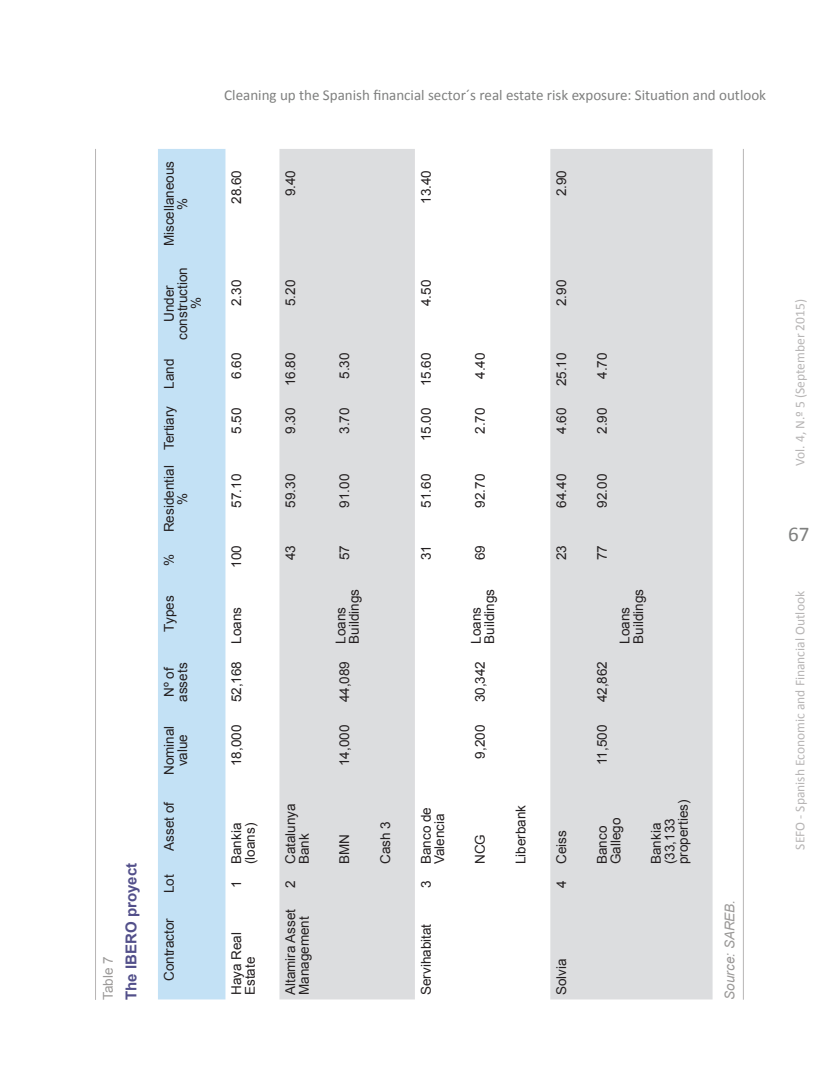
<style>
.page{position:relative;width:830px;height:1085px;background:#fff}
.page>*{position:absolute;margin:0;border:0;box-sizing:border-box;transform-origin:0 0}
.t1{font:21px "Calibri";color:#7f807f}
.t2{font:15px "Calibri";color:#7f807f}
._10-Exhibit-Table__T{font:700 15px "Arial";color:#524f8a}
._13-Table__texto{font:13.5px/13.5px "Arial";color:#231f20}
.t3{font:13.5px "Calibri";color:#b7b5b5}
._12-Exhibit-Table__s{font:italic 13.5px "Arial";letter-spacing:-.005em;color:#9b9998}
._09-Exhibit-Table__p{font:13.5px "Arial";color:#9b9998}
</style>
<div class="page">
<div style="left:158px;top:149px;width:67px;height:850px;background:#c3e1f5"></div>
<svg style="left:279px;top:149px;width:433px;height:850px;fill:#dcdddf"></svg>
<hr style="left:95px;top:149px;width:1px;height:850px;background:#b7b5b5">
<hr style="left:742px;top:149px;width:1px;height:850px;background:#b7b5b5">
<p class="_09-Exhibit-Table__p" style="left:99px;top:999px;width:45px;rotate:-90deg">Table 7</p>
<p class="_10-Exhibit-Table__T" style="left:121px;top:999px;width:138px;rotate:-90deg">The IBERO proyect</p>
<p class="_13-Table__texto" style="left:162px;top:246px;width:87px;text-align:center;rotate:-90deg">Miscellaneous %</p>
<p class="_13-Table__texto" style="left:162px;top:340px;width:74px;text-align:center;rotate:-90deg">Under construction %</p>
<p class="_13-Table__texto" style="left:162px;top:389px;width:32px;rotate:-90deg">Land</p>
<p class="_13-Table__texto" style="left:162px;top:450px;width:46px;rotate:-90deg">Tertiary</p>
<p class="_13-Table__texto" style="left:162px;top:532px;width:68px;text-align:center;rotate:-90deg">Residential %</p>
<p class="_13-Table__texto" style="left:162px;top:566px;width:14px;rotate:-90deg">%</p>
<p class="_13-Table__texto" style="left:162px;top:631px;width:38px;rotate:-90deg">Types</p>
<p class="_13-Table__texto" style="left:162px;top:701px;width:41px;text-align:center;rotate:-90deg">Nº of assets</p>
<p class="_13-Table__texto" style="left:162px;top:775px;width:51px;text-align:center;rotate:-90deg">Nominal value</p>
<p class="_13-Table__texto" style="left:162px;top:850px;width:51px;rotate:-90deg">Asset of</p>
<p class="_13-Table__texto" style="left:162px;top:893px;width:20px;rotate:-90deg">Lot</p>
<p class="_13-Table__texto" style="left:162px;top:980px;width:65px;rotate:-90deg">Contractor</p>
<p class="t2" style="left:224px;top:85px;width:543px">Cleaning up the Spanish financial sector´s real estate risk exposure: Situation and outlook</p>
<p class="_13-Table__texto" style="left:230px;top:204px;width:35px;rotate:-90deg">28.60</p>
<p class="_13-Table__texto" style="left:284px;top:196px;width:28px;rotate:-90deg">9.40</p>
<p class="_13-Table__texto" style="left:419px;top:204px;width:35px;rotate:-90deg">13.40</p>
<p class="_13-Table__texto" style="left:554px;top:196px;width:28px;rotate:-90deg">2.90</p>
<p class="_13-Table__texto" style="left:230px;top:306px;width:28px;rotate:-90deg">2.30</p>
<p class="_13-Table__texto" style="left:284px;top:306px;width:28px;rotate:-90deg">5.20</p>
<p class="_13-Table__texto" style="left:419px;top:306px;width:28px;rotate:-90deg">4.50</p>
<p class="_13-Table__texto" style="left:554px;top:306px;width:28px;rotate:-90deg">2.90</p>
<p class="_13-Table__texto" style="left:230px;top:379px;width:28px;rotate:-90deg">6.60</p>
<p class="_13-Table__texto" style="left:284px;top:386px;width:35px;rotate:-90deg">16.80</p>
<p class="_13-Table__texto" style="left:338px;top:379px;width:28px;rotate:-90deg">5.30</p>
<p class="_13-Table__texto" style="left:419px;top:386px;width:35px;rotate:-90deg">15.60</p>
<p class="_13-Table__texto" style="left:473px;top:379px;width:28px;rotate:-90deg">4.40</p>
<p class="_13-Table__texto" style="left:554px;top:386px;width:35px;rotate:-90deg">25.10</p>
<p class="_13-Table__texto" style="left:595px;top:379px;width:28px;rotate:-90deg">4.70</p>
<p class="_13-Table__texto" style="left:230px;top:434px;width:28px;rotate:-90deg">5.50</p>
<p class="_13-Table__texto" style="left:284px;top:434px;width:28px;rotate:-90deg">9.30</p>
<p class="_13-Table__texto" style="left:338px;top:434px;width:28px;rotate:-90deg">3.70</p>
<p class="_13-Table__texto" style="left:419px;top:441px;width:35px;rotate:-90deg">15.00</p>
<p class="_13-Table__texto" style="left:473px;top:434px;width:28px;rotate:-90deg">2.70</p>
<p class="_13-Table__texto" style="left:554px;top:434px;width:28px;rotate:-90deg">4.60</p>
<p class="_13-Table__texto" style="left:595px;top:434px;width:28px;rotate:-90deg">2.90</p>
<p class="t3" style="left:791px;top:466px;width:168px;rotate:-90deg">Vol. 4, N.º 5 (September 2015)</p>
<p class="_13-Table__texto" style="left:230px;top:507px;width:35px;rotate:-90deg">57.10</p>
<p class="_13-Table__texto" style="left:284px;top:507px;width:35px;rotate:-90deg">59.30</p>
<p class="_13-Table__texto" style="left:338px;top:507px;width:35px;rotate:-90deg">91.00</p>
<p class="_13-Table__texto" style="left:419px;top:507px;width:35px;rotate:-90deg">51.60</p>
<p class="_13-Table__texto" style="left:473px;top:507px;width:35px;rotate:-90deg">92.70</p>
<p class="_13-Table__texto" style="left:554px;top:507px;width:35px;rotate:-90deg">64.40</p>
<p class="_13-Table__texto" style="left:595px;top:507px;width:35px;rotate:-90deg">92.00</p>
<h1 class="t1" style="left:787px;top:520px;width:23px">67</h1>
<p class="_13-Table__texto" style="left:230px;top:567px;width:24px;rotate:-90deg">100</p>
<p class="_13-Table__texto" style="left:284px;top:560px;width:17px;rotate:-90deg">43</p>
<p class="_13-Table__texto" style="left:338px;top:560px;width:17px;rotate:-90deg">57</p>
<p class="_13-Table__texto" style="left:419px;top:560px;width:17px;rotate:-90deg">31</p>
<p class="_13-Table__texto" style="left:473px;top:560px;width:17px;rotate:-90deg">69</p>
<p class="_13-Table__texto" style="left:554px;top:560px;width:17px;rotate:-90deg">23</p>
<p class="_13-Table__texto" style="left:595px;top:560px;width:17px;rotate:-90deg">77</p>
<p class="_13-Table__texto" style="left:230px;top:644px;width:38px;rotate:-90deg">Loans</p>
<p class="_13-Table__texto" style="left:230px;top:702px;width:43px;rotate:-90deg">52,168</p>
<p class="_13-Table__texto" style="left:230px;top:766px;width:43px;rotate:-90deg">18,000</p>
<p class="_13-Table__texto" style="left:230px;top:864px;width:43px;rotate:-90deg">Bankia (loans)</p>
<p class="_13-Table__texto" style="left:284px;top:864px;width:62px;rotate:-90deg">Catalunya<br>Bank</p>
<p class="_13-Table__texto" style="left:334px;top:644px;width:56px;rotate:-90deg">Loans<br>Buildings</p>
<p class="_13-Table__texto" style="left:338px;top:702px;width:43px;rotate:-90deg">44,089</p>
<p class="_13-Table__texto" style="left:338px;top:766px;width:43px;rotate:-90deg">14,000</p>
<p class="_13-Table__texto" style="left:338px;top:864px;width:31px;rotate:-90deg">BMN</p>
<p class="_13-Table__texto" style="left:378px;top:864px;width:44px;rotate:-90deg">Cash 3</p>
<p class="_13-Table__texto" style="left:419px;top:864px;width:59px;rotate:-90deg">Banco de<br>Valencia</p>
<p class="_13-Table__texto" style="left:469px;top:644px;width:56px;rotate:-90deg">Loans<br>Buildings</p>
<p class="_13-Table__texto" style="left:473px;top:702px;width:43px;rotate:-90deg">30,342</p>
<p class="_13-Table__texto" style="left:473px;top:758px;width:35px;rotate:-90deg">9,200</p>
<p class="_13-Table__texto" style="left:473px;top:864px;width:31px;rotate:-90deg">NCG</p>
<p class="_13-Table__texto" style="left:514px;top:864px;width:61px;rotate:-90deg">Liberbank</p>
<p class="_13-Table__texto" style="left:554px;top:864px;width:35px;rotate:-90deg">Ceiss</p>
<p class="_13-Table__texto" style="left:595px;top:702px;width:43px;rotate:-90deg">42,862</p>
<p class="_13-Table__texto" style="left:595px;top:765px;width:42px;rotate:-90deg">11,500</p>
<p class="_13-Table__texto" style="left:618px;top:644px;width:56px;rotate:-90deg">Loans<br>Buildings</p>
<p class="_13-Table__texto" style="left:595px;top:864px;width:48px;rotate:-90deg">Banco<br>Gallego</p>
<p class="_13-Table__texto" style="left:649px;top:864px;width:66px;rotate:-90deg">Bankia (33,133 properties)</p>
<p class="t3" style="left:791px;top:849px;width:260px;rotate:-90deg">SEFO - Spanish Economic and Financial Outlook</p>
<p class="_13-Table__texto" style="left:230px;top:887px;width:9px;rotate:-90deg">1</p>
<p class="_13-Table__texto" style="left:284px;top:887px;width:9px;rotate:-90deg">2</p>
<p class="_13-Table__texto" style="left:419px;top:887px;width:9px;rotate:-90deg">3</p>
<p class="_13-Table__texto" style="left:554px;top:887px;width:9px;rotate:-90deg">4</p>
<p class="_13-Table__texto" style="left:230px;top:995px;width:65px;rotate:-90deg">Haya Real<br>Estate</p>
<p class="_13-Table__texto" style="left:284px;top:995px;width:88px;rotate:-90deg">Altamira Asset<br>Management</p>
<p class="_13-Table__texto" style="left:419px;top:995px;width:73px;rotate:-90deg">Servihabitat</p>
<p class="_13-Table__texto" style="left:554px;top:995px;width:38px;rotate:-90deg">Solvia</p>
<p class="_12-Exhibit-Table__s" style="left:720px;top:999px;width:101px;rotate:-90deg">Source: SAREB.</p>
</div>
